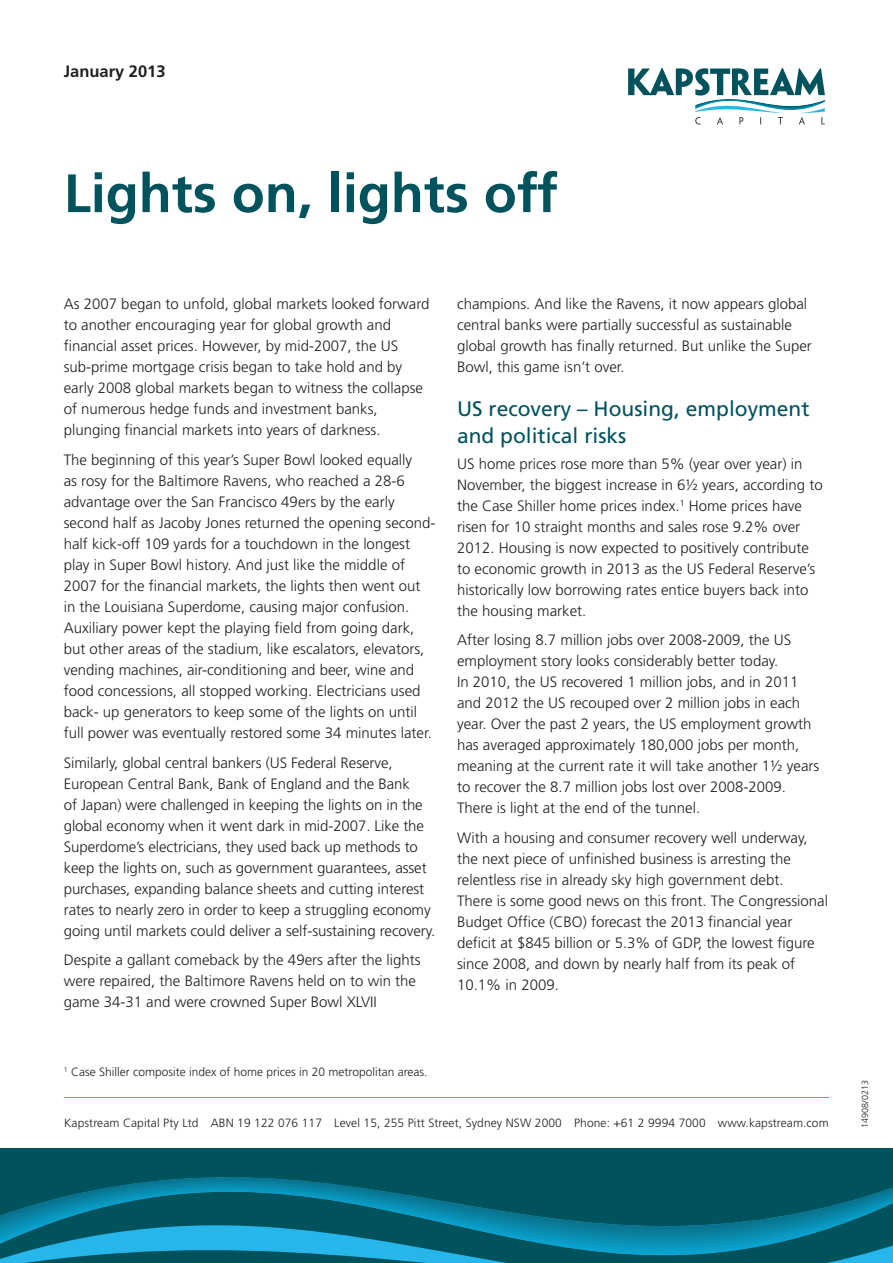
<style>
.page{position:relative;width:893px;height:1263px;background:#fff}
.page>*{position:absolute;margin:0;border:0;box-sizing:border-box;transform-origin:0 0}
.Chapter_Heading{font:700 54px "Frutiger";color:#00525d}
.Subhead_-_Level_1{font:21px/27px "Frutiger";color:#00525d}
.Subhead_-_Level_1-2{font:700 16.5px "Frutiger";color:#231f20}
.Body_Text{font:300 15px/21px "Frutiger";color:#231f20}
.Footnotes{font:300 12px "Frutiger";letter-spacing:.01em;color:#231f20}
.t1{font:300 9px "Frutiger";color:#231f20}
</style>
<div class="page">
<svg style="left:628px;top:68px;width:197px;height:56px"></svg>
<img style="left:695px;top:97px;width:130px;height:13px">
<div style="left:0;top:1148px;width:893px;height:115px;background:#00525d"></div>
<svg style="left:0;top:1177px;width:893px;height:86px"></svg>
<hr style="left:64px;top:1097px;width:765px;height:1px;background:#26b6ea">
<p class="Subhead_-_Level_1-2" style="left:64px;top:61px;width:103px">January 2013</p>
<p class="Chapter_Heading" style="left:64px;top:162px;width:496px">Lights on, lights off</p>
<p class="Body_Text" style="left:64px;top:294px;width:367px">As 2007 began to unfold, global markets looked forward to another encouraging year for global growth and financial asset prices. However, by mid-2007, the US sub-prime mortgage crisis began to take hold and by early 2008 global markets began to witness the collapse of numerous hedge funds and investment banks, plunging financial markets into years of darkness.</p>
<p class="Body_Text" style="left:64px;top:449px;width:373px">The beginning of this year’s Super Bowl looked equally<br>as rosy for the Baltimore Ravens, who reached a 28-6 advantage over the San Francisco 49ers by the early second half as Jacoby Jones returned the opening second&shy;half kick-off 109 yards for a touchdown in the longest play in Super Bowl history. And just like the middle of 2007 for the financial markets, the lights then went out in the Louisiana Superdome, causing major confusion.<br>Auxiliary power kept the playing field from going dark, but other areas of the stadium, like escalators, elevators, vending machines, air-conditioning and beer, wine and food concessions, all stopped working. Electricians used back- up generators to keep some of the lights on until full power was eventually restored some 34 minutes later.</p>
<p class="Body_Text" style="left:64px;top:752px;width:373px">Similarly, global central bankers (US Federal Reserve, European Central Bank, Bank of England and the Bank<br>of Japan) were challenged in keeping the lights on in the global economy when it went dark in mid-2007. Like the Superdome’s electricians, they used back up methods to keep the lights on, such as government guarantees, asset purchases, expanding balance sheets and cutting interest rates to nearly zero in order to keep a struggling economy going until markets could deliver a self-sustaining recovery.</p>
<p class="Body_Text" style="left:64px;top:949px;width:358px">Despite a gallant comeback by the 49ers after the lights were repaired, the Baltimore Ravens held on to win the game 34-31 and were crowned Super Bowl XLVII</p>
<p class="Body_Text" style="left:457px;top:294px;width:356px">champions. And like the Ravens, it now appears global central banks were partially successful as sustainable global growth has finally returned. But unlike the Super Bowl, this game isn’t over.</p>
<p class="Subhead_-_Level_1" style="left:457px;top:395px;width:354px">US recovery – Housing, employment and political risks</p>
<p class="Body_Text" style="left:457px;top:453px;width:367px">US home prices rose more than 5% (year over year) in November, the biggest increase in 6½ years, according to the Case Shiller home prices index.<sup>1</sup> Home prices have risen for 10 straight months and sales rose 9.2% over 2012. Housing is now expected to positively contribute to economic growth in 2013 as the US Federal Reserve’s historically low borrowing rates entice buyers back into the housing market.</p>
<p class="Body_Text" style="left:457px;top:629px;width:364px">After losing 8.7 million jobs over 2008-2009, the US employment story looks considerably better today.<br>In 2010, the US recovered 1 million jobs, and in 2011 and 2012 the US recouped over 2 million jobs in each year. Over the past 2 years, the US employment growth has averaged approximately 180,000 jobs per month, meaning at the current rate it will take another 1½ years to recover the 8.7 million jobs lost over 2008-2009.<br>There is light at the end of the tunnel.</p>
<p class="Body_Text" style="left:457px;top:827px;width:372px">With a housing and consumer recovery well underway, the next piece of unfinished business is arresting the relentless rise in already sky high government debt.<br>There is some good news on this front. The Congressional Budget Office (CBO) forecast the 2013 financial year deficit at $845 billion or 5.3% of GDP, the lowest figure since 2008, and down by nearly half from its peak of 10.1% in 2009.</p>
<p class="Footnotes" style="left:64px;top:1065px;width:365px"><sup>1</sup> Case Shiller composite index of home prices in 20 metropolitan areas.</p>
<p class="Footnotes" style="left:64px;top:1116px;width:766px">Kapstream Capital Pty Ltd ABN 19 122 076 117 Level 15, 255 Pitt Street, Sydney NSW 2000 Phone: +61 2 9994 7000 www.kapstream.com</p>
<p class="t1" style="left:860px;top:1128px;width:49px;rotate:-90deg">14908/0213</p>
</div>
